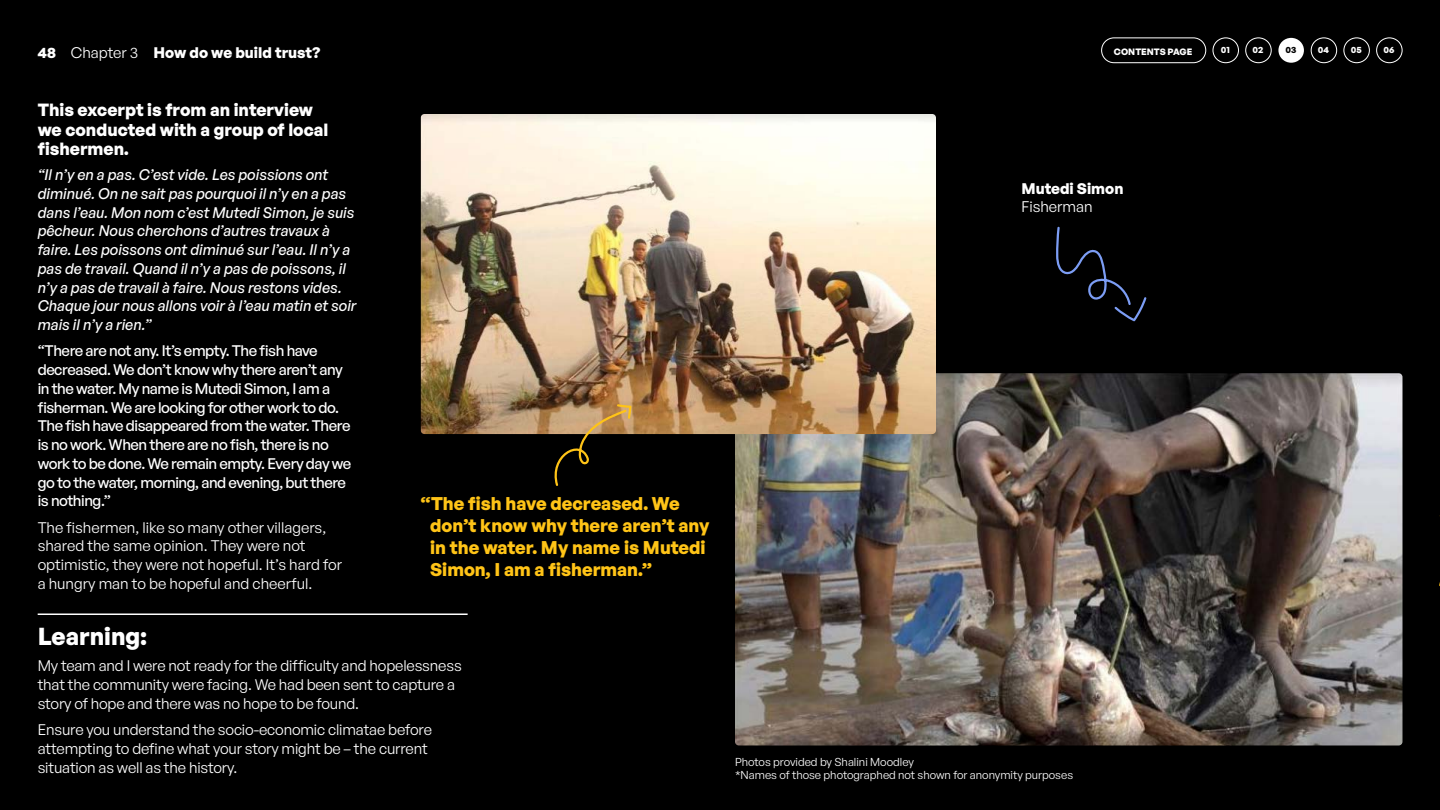
<style>
.page{position:relative;width:1440px;height:810px;background:#000}
.page>*{position:absolute;margin:0;border:0;box-sizing:border-box;transform-origin:0 0}
.t1{font:700 24px "General Sans";color:#fff}
.t2{font:700 18px/22px "General Sans";color:#ffc417}
.t3{font:700 17.25px/19.5px "General Sans";color:#fff}
.t4{font:15px/18.8px "General Sans";letter-spacing:-.01em;color:#fff}
.t5{font:italic 500 15px/18.8px "General Sans";color:#fff}
.t6{font:500 15px/18.8px "General Sans";letter-spacing:-.03em;color:#fff}
.t7{font:700 15px "General Sans";color:#fff}
.t8{font:11.25px/13.5px "General Sans";color:#fff}
.t9{font:700 9px "General Sans";color:#fff}
.t10{font:700 9px "General Sans";color:#000}
.s1{font-weight:400}
</style>
<div class="page">
<div style="left:1101px;top:38px;width:105px;height:25px;border:1px solid #fff;border-radius:12px"></div>
<div style="left:1213px;top:37px;width:26px;height:26px;border:1px solid #fff;border-radius:50%"></div>
<div style="left:1344px;top:37px;width:26px;height:26px;border:1px solid #fff;border-radius:50%"></div>
<div style="left:1245px;top:37px;width:27px;height:26px;border:1px solid #fff;border-radius:50%"></div>
<div style="left:1376px;top:37px;width:26px;height:26px;border:1px solid #fff;border-radius:50%"></div>
<div style="left:1278px;top:38px;width:26px;height:25px;background:#fff;border-radius:50%"></div>
<div style="left:1311px;top:37px;width:26px;height:26px;border:1px solid #fff;border-radius:50%"></div>
<img style="left:735px;top:373px;width:667px;height:373px">
<img style="left:421px;top:114px;width:515px;height:320px">
<hr style="left:38px;top:614px;width:430px;height:1px;background:#fff">
<svg style="left:1056px;top:226px;width:91px;height:96px"></svg>
<svg style="left:549px;top:403px;width:84px;height:83px"></svg>
<p class="t7" style="left:38px;top:43px;width:284px">48 <span class="s1">Chapter 3</span> How do we build trust?</p>
<p class="t9" style="left:1114px;top:46px;width:80px">CONTENTS PAGE</p>
<p class="t9" style="left:1221px;top:44px;width:11px">01</p>
<p class="t9" style="left:1253px;top:44px;width:12px">02</p>
<p class="t10" style="left:1285px;top:44px;width:12px">03</p>
<p class="t9" style="left:1318px;top:44px;width:13px">04</p>
<p class="t9" style="left:1351px;top:44px;width:12px">05</p>
<p class="t9" style="left:1384px;top:44px;width:12px">06</p>
<p class="t3" style="left:38px;top:100px;width:292px">This excerpt is from an interview we conducted with a group of local fishermen.</p>
<p class="t5" style="left:38px;top:165px;width:320px">“Il n’y en a pas. C’est vide. Les poissions ont diminué. On ne sait pas pourquoi il n’y en a pas dans l’eau. Mon nom c’est Mutedi Simon, je suis pêcheur. Nous cherchons d’autres travaux à faire. Les poissons ont diminué sur l’eau. Il n’y a pas de travail. Quand il n’y a pas de poissons, il n’y a pas de travail à faire. Nous restons vides.<br>Chaque jour nous allons voir à l’eau matin et soir mais il n’y a rien.”</p>
<p class="t6" style="left:38px;top:341px;width:315px">“There are not any. It’s empty. The fish have decreased. We don’t know why there aren’t any in the water. My name is Mutedi Simon, I am a fisherman. We are looking for other work to do.<br>The fish have disappeared from the water. There is no work. When there are no fish, there is no work to be done. We remain empty. Every day we go to the water, morning, and evening, but there is nothing.”</p>
<p class="t4" style="left:38px;top:517px;width:306px">The fishermen, like so many other villagers, shared the same opinion. They were not optimistic, they were not hopeful. It’s hard for a hungry man to be hopeful and cheerful.</p>
<p class="t2" style="left:430px;top:492px;width:281px;text-indent:-9px">“The fish have decreased. We don’t know why there aren’t any in the water. My name is Mutedi<br>Simon, I am a fisherman.”</p>
<h1 class="t1" style="left:38px;top:621px;width:111px">Learning:</h1>
<p class="t4" style="left:38px;top:656px;width:426px">My team and I were not ready for the difficulty and hopelessness that the community were facing. We had been sent to capture a story of hope and there was no hope to be found.</p>
<p class="t4" style="left:38px;top:720px;width:396px">Ensure you understand the socio-economic climatae before attempting to define what your story might be – the current situation as well as the history.</p>
<p class="t7" style="left:1022px;top:179px;width:103px">Mutedi Simon</p>
<p class="t4" style="left:1022px;top:197px;width:73px">Fisherman</p>
<p class="t8" style="left:735px;top:755px;width:340px">Photos provided by Shalini Moodley<br>*Names of those photographed not shown for anonymity purposes</p>
</div>
